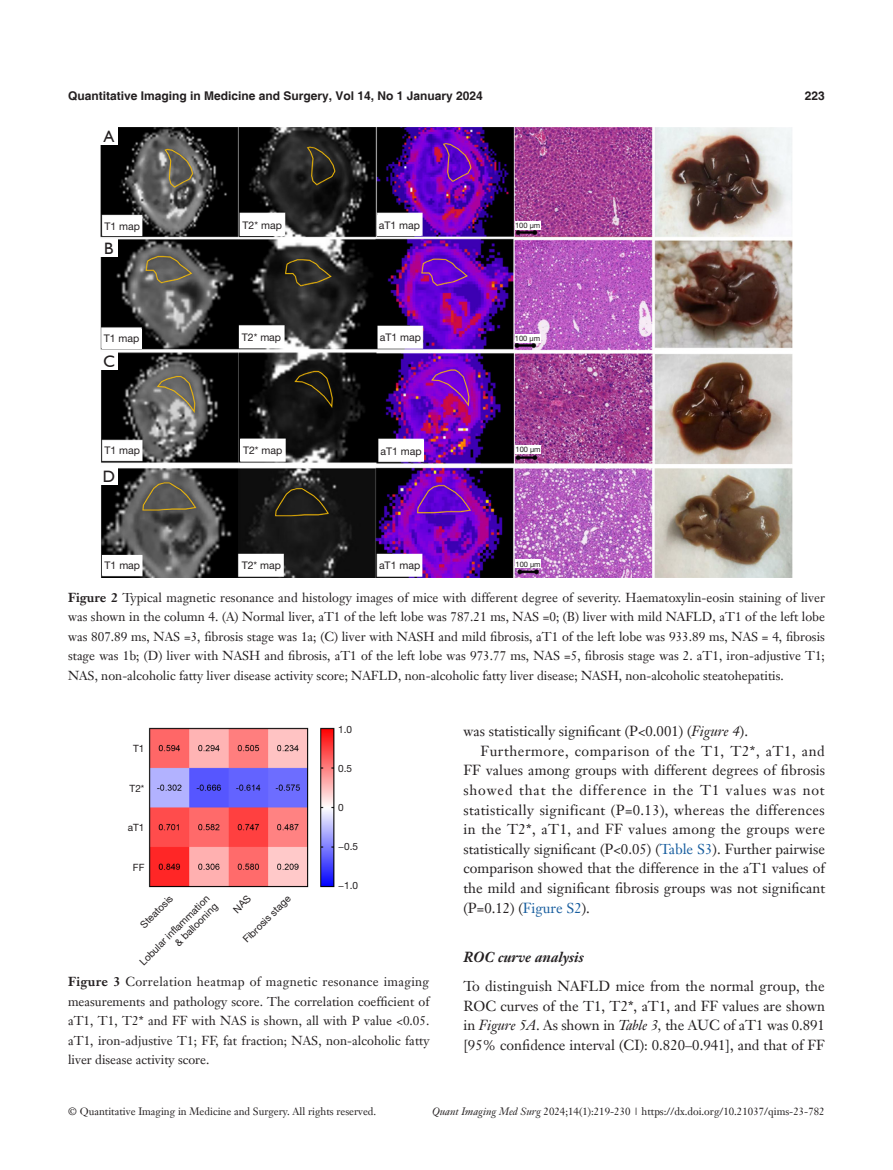
<style>
.page{position:relative;width:893px;height:1170px;background:#fff}
.page>*{position:absolute;margin:0;border:0;box-sizing:border-box;transform-origin:0 0}
.t1{font:16.5px "Humanist 521 BT";color:#231f20}
.t2{font:14.25px/19.6px "Janson Text LT";letter-spacing:.005em;color:#231f20;text-align:justify}
.t3{font:14.25px "Janson Text LT";letter-spacing:.025em;color:#231f20}
.t4{font:14.25px "Janson Text LT";letter-spacing:.055em;color:#231f20}
.t5{font:14.25px "Janson Text LT";letter-spacing:.04em;color:#231f20}
.t6{font:italic 700 14.25px "Janson Text LT";color:#231f20}
.t7{font:12.75px/19.5px "Janson Text LT";color:#231f20;text-align:justify}
.t8{font:700 12px "Helvetica";color:#231f20}
.t9{font:10.5px "Janson Text LT";color:#231f20}
.t10{font:10.5px "Helvetica Neue LT Pro";color:#231f20}
.t11{font:10.05px/11.4px "Helvetica Neue LT Pro";color:#231f20;text-align:right}
.t12{font:7.5px "Helvetica Neue LT Pro";color:#231f20}
.s1{font-weight:700}
.s2{font-style:italic}
.s3{color:#175d9e}
</style>
<div class="page">
<img style="left:101px;top:128px;width:691px;height:450px">
<div style="left:103px;top:216px;width:39px;height:19px;background:#fff"></div>
<div style="left:102px;top:328px;width:39px;height:20px;background:#fff"></div>
<div style="left:103px;top:441px;width:39px;height:19px;background:#fff"></div>
<div style="left:103px;top:555px;width:39px;height:19px;background:#fff"></div>
<div style="left:378px;top:215px;width:43px;height:20px;background:#fff"></div>
<div style="left:379px;top:327px;width:43px;height:20px;background:#fff"></div>
<div style="left:379px;top:440px;width:44px;height:21px;background:#fff"></div>
<div style="left:378px;top:554px;width:44px;height:21px;background:#fff"></div>
<div style="left:515px;top:559px;width:26px;height:9px;background:#fff"></div>
<div style="left:515px;top:445px;width:26px;height:9px;background:#fff"></div>
<div style="left:515px;top:334px;width:25px;height:8px;background:#fff"></div>
<div style="left:515px;top:221px;width:25px;height:9px;background:#fff"></div>
<div style="left:240px;top:215px;width:44px;height:20px;background:#fff"></div>
<div style="left:239px;top:327px;width:45px;height:21px;background:#fff"></div>
<div style="left:240px;top:440px;width:45px;height:21px;background:#fff"></div>
<div style="left:240px;top:554px;width:43px;height:21px;background:#fff"></div>
<div style="left:101px;top:128px;width:17px;height:17px;background:#fff"></div>
<div style="left:101px;top:240px;width:17px;height:17px;background:#fff"></div>
<div style="left:101px;top:352px;width:17px;height:17px;background:#fff"></div>
<div style="left:101px;top:468px;width:17px;height:17px;background:#fff"></div>
<img style="left:148px;top:727px;width:187px;height:161px">
<p class="t8" style="left:68px;top:88px;width:416px">Quantitative Imaging in Medicine and Surgery, Vol 14, No 1 January 2024</p>
<p class="t8" style="left:805px;top:88px;width:22px">223</p>
<p class="t1" style="left:104px;top:126px;width:12px">A</p>
<p class="t10" style="left:104px;top:219px;width:37px">T1 map</p>
<p class="t1" style="left:104px;top:238px;width:11px">B</p>
<p class="t10" style="left:104px;top:332px;width:37px">T1 map</p>
<p class="t1" style="left:103px;top:351px;width:13px">C</p>
<p class="t10" style="left:104px;top:444px;width:37px">T1 map</p>
<p class="t1" style="left:103px;top:466px;width:14px">D</p>
<p class="t10" style="left:105px;top:558px;width:37px">T1 map</p>
<p class="t10" style="left:243px;top:219px;width:41px">T2* map</p>
<p class="t12" style="left:515px;top:221px;width:27px">100 μm</p>
<p class="t10" style="left:379px;top:219px;width:43px">aT1 map</p>
<p class="t10" style="left:242px;top:331px;width:41px">T2* map</p>
<p class="t10" style="left:380px;top:331px;width:43px">aT1 map</p>
<p class="t12" style="left:515px;top:333px;width:27px">100 μm</p>
<p class="t10" style="left:243px;top:444px;width:41px">T2* map</p>
<p class="t10" style="left:380px;top:444px;width:43px">aT1 map</p>
<p class="t12" style="left:515px;top:445px;width:27px">100 μm</p>
<p class="t10" style="left:242px;top:558px;width:41px">T2* map</p>
<p class="t10" style="left:379px;top:558px;width:43px">aT1 map</p>
<p class="t12" style="left:515px;top:559px;width:27px">100 μm</p>
<p class="t7" style="left:68px;top:587px;width:758px"><span class="s1">Figure 2</span> Typical magnetic resonance and histology images of mice with different degree of severity. Haematoxylin-eosin staining of liver was shown in the column 4. (A) Normal liver, aT1 of the left lobe was 787.21 ms, NAS =0; (B) liver with mild NAFLD, aT1 of the left lobe was 807.89 ms, NAS =3, fibrosis stage was 1a; (C) liver with NASH and mild fibrosis, aT1 of the left lobe was 933.89 ms, NAS = 4, fibrosis stage was 1b; (D) liver with NASH and fibrosis, aT1 of the left lobe was 973.77 ms, NAS =5, fibrosis stage was 2. aT1, iron-adjustive T1; NAS, non-alcoholic fatty liver disease activity score; NAFLD, non-alcoholic fatty liver disease; NASH, non-alcoholic steatohepatitis.</p>
<p class="t11" style="left:133px;top:742px;width:13px">T1</p>
<p class="t11" style="left:130px;top:782px;width:16px">T2*</p>
<p class="t11" style="left:128px;top:821px;width:18px">aT1</p>
<p class="t11" style="left:133px;top:861px;width:13px">FF</p>
<p class="t11" style="left:338px;top:723px;width:15px">1.0</p>
<p class="t11" style="left:338px;top:762px;width:15px">0.5</p>
<p class="t11" style="left:338px;top:801px;width:7px">0</p>
<p class="t11" style="left:338px;top:840px;width:21px">−0.5</p>
<p class="t11" style="left:338px;top:879px;width:21px">−1.0</p>
<p class="t11" style="left:138px;top:921px;width:43px;rotate:-45deg">Steatosis</p>
<p class="t11" style="left:241px;top:936px;width:64px;rotate:-45deg">Fibrosis stage</p>
<p class="t11" style="left:137px;top:959px;width:96px;rotate:-45deg">Lobular inflammation &amp; ballooning</p>
<p class="t7" style="left:68px;top:972px;width:363px"><span class="s1">Figure 3</span> Correlation heatmap of magnetic resonance imaging measurements and pathology score. The correlation coefficient of aT1, T1, T2* and FF with NAS is shown, all with P value &lt;0.05. aT1, iron-adjustive T1; FF, fat fraction; NAS, non-alcoholic fatty liver disease activity score.</p>
<p class="t2" style="left:463px;top:721px;width:286px">was statistically significant (P&lt;0.001) (<span class="s2">Figure 4</span>).</p>
<p class="t5" style="left:480px;top:741px;width:346px">Furthermore, comparison of the T1, T2*, aT1, and</p>
<p class="t2" style="left:463px;top:760px;width:363px">FF values among groups with different degrees of fibrosis</p>
<p class="t4" style="left:463px;top:781px;width:363px">showed that the difference in the T1 values was not</p>
<p class="t3" style="left:463px;top:800px;width:363px">statistically significant (P=0.13), whereas the differences</p>
<p class="t3" style="left:463px;top:820px;width:363px">in the T2*, aT1, and FF values among the groups were</p>
<p class="t2" style="left:463px;top:838px;width:363px">statistically significant (P&lt;0.05) (<span class="s3">Table S3</span>). Further pairwise</p>
<p class="t2" style="left:463px;top:858px;width:363px">comparison showed that the difference in the aT1 values of</p>
<p class="t2" style="left:463px;top:878px;width:363px">the mild and significant fibrosis groups was not significant</p>
<p class="t2" style="left:463px;top:897px;width:128px">(P=0.12) (<span class="s3">Figure S2</span>).</p>
<p class="t6" style="left:463px;top:947px;width:122px">ROC curve analysis</p>
<p class="t2" style="left:463px;top:975px;width:363px">To distinguish NAFLD mice from the normal group, the ROC curves of the T1, T2*, aT1, and FF values are shown in <span class="s2">Figure 5A</span>. As shown in <span class="s2">Table 3,</span> the AUC of aT1 was 0.891 [95% confidence interval (CI): 0.820–0.941], and that of FF</p>
<p class="t9" style="left:68px;top:1104px;width:310px">© Quantitative Imaging in Medicine and Surgery. All rights reserved.</p>
<p class="t9" style="left:432px;top:1104px;width:394px"><span class="s2">Quant Imaging Med Surg</span> 2024;14(1):219-230 | https://dx.doi.org/10.21037/qims-23-782</p>
</div>
